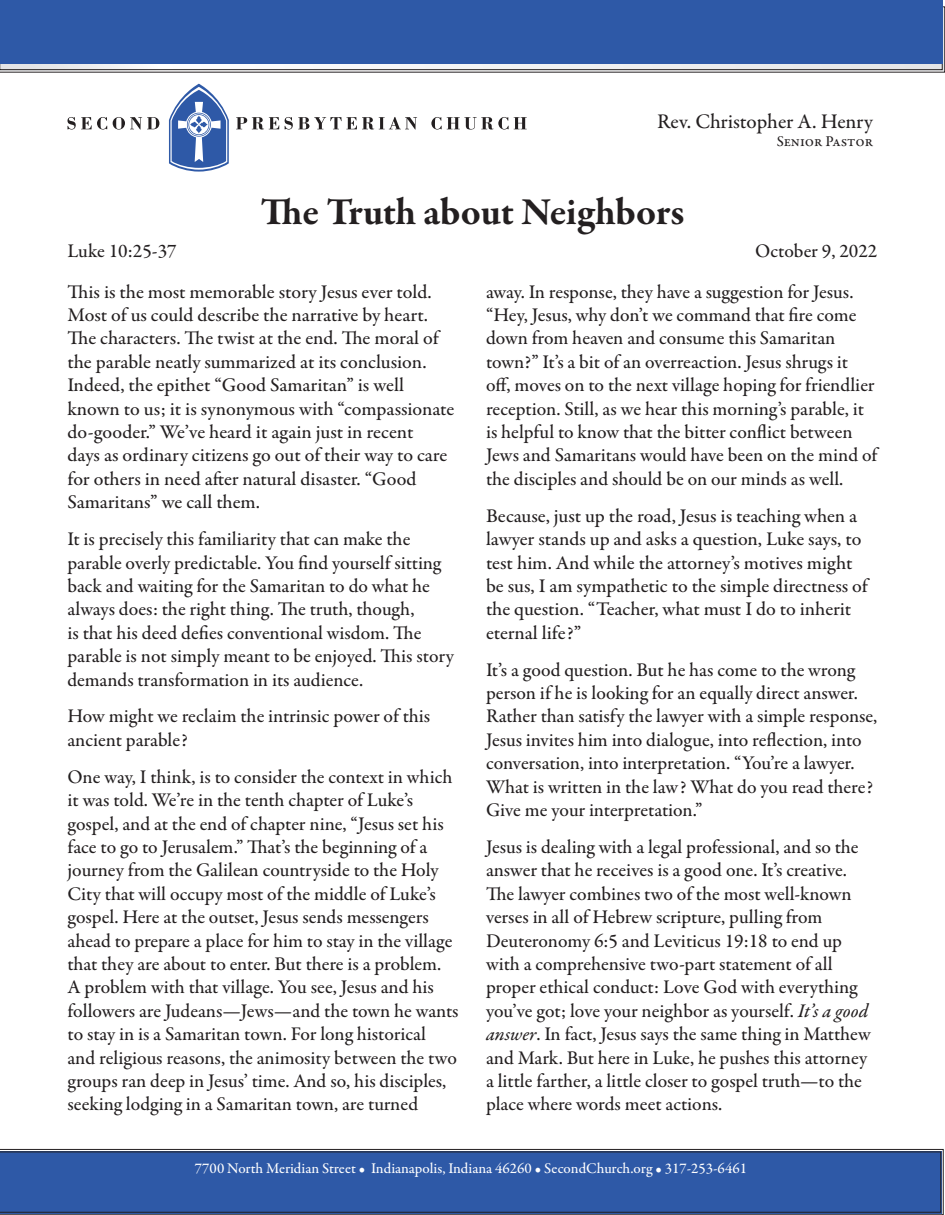
<style>
.page{position:relative;width:945px;height:1215px;background:#fff}
.page>*{position:absolute;margin:0;border:0;box-sizing:border-box;transform-origin:0 0}
.t1{font:700 39px "Garamond Premr Pro";letter-spacing:-.01em;color:#231f20}
.t2{font:500 21px "Garamond Premr Pro";letter-spacing:-.005em;color:#231f20}
.LIT_rack_body{font:500 19.5px/23.4px "Garamond Premr Pro";color:#231f20}
.t3{font:500 15px "Garamond Premr Pro";color:#fff}
.t4{font:500 15px "Garamond Premr Pro";letter-spacing:-.005em;color:#231f20}
.s1{font-family:"Garamond Premr Pro Med It";font-weight:400}
</style>
<div class="page">
<svg style="left:0;top:1149px;width:944px;height:66px"></svg>
<div style="left:0;top:1152px;width:941px;height:61px;background:#2e59a7"></div>
<svg style="left:0;top:6px;width:945px;height:67px"></svg>
<div style="left:0;top:9px;width:943px;height:61px;border:1px solid #231f20"></div>
<div style="left:0;top:0;width:944px;height:63px;background:#2e59a7"></div>
<svg style="left:68px;top:117px;width:39px;height:13px"></svg>
<svg style="left:113px;top:117px;width:46px;height:13px"></svg>
<svg style="left:236px;top:117px;width:43px;height:13px"></svg>
<svg style="left:285px;top:117px;width:132px;height:13px"></svg>
<svg style="left:431px;top:117px;width:96px;height:13px"></svg>
<svg style="left:169px;top:84px;width:60px;height:88px"></svg>
<p class="t2" style="left:657px;top:108px;width:217px">Rev. Christopher A. Henry</p>
<p class="t4" style="left:777px;top:132px;width:98px">Senior Pastor</p>
<p class="t1" style="left:261px;top:188px;width:425px">The Truth about Neighbors</p>
<p class="LIT_rack_body" style="left:68px;top:240px;width:111px">Luke 10:25-37</p>
<p class="LIT_rack_body" style="left:755px;top:240px;width:124px">October 9, 2022</p>
<p class="LIT_rack_body" style="left:68px;top:280px;width:388px">This is the most memorable story Jesus ever told.<br>Most of us could describe the narrative by heart.<br>The characters. The twist at the end. The moral of the parable neatly summarized at its conclusion.<br>Indeed, the epithet “Good Samaritan” is well known to us; it is synonymous with “compassionate do-gooder.” We’ve heard it again just in recent<br>days as ordinary citizens go out of their way to care for others in need after natural disaster. “Good Samaritans” we call them.</p>
<p class="LIT_rack_body" style="left:68px;top:528px;width:388px">It is precisely this familiarity that can make the parable overly predictable. You find yourself sitting back and waiting for the Samaritan to do what he always does: the right thing. The truth, though,<br>is that his deed defies conventional wisdom. The parable is not simply meant to be enjoyed. This story demands transformation in its audience.</p>
<p class="LIT_rack_body" style="left:68px;top:705px;width:364px">How might we reclaim the intrinsic power of this ancient parable?</p>
<p class="LIT_rack_body" style="left:68px;top:765px;width:393px">One way, I think, is to consider the context in which it was told. We’re in the tenth chapter of Luke’s gospel, and at the end of chapter nine, “Jesus set his face to go to Jerusalem.” That’s the beginning of a journey from the Galilean countryside to the Holy City that will occupy most of the middle of Luke’s gospel. Here at the outset, Jesus sends messengers ahead to prepare a place for him to stay in the village that they are about to enter. But there is a problem.<br>A problem with that village. You see, Jesus and his followers are Judeans—Jews—and the town he wants to stay in is a Samaritan town. For long historical and religious reasons, the animosity between the two groups ran deep in Jesus’ time. And so, his disciples, seeking lodging in a Samaritan town, are turned</p>
<p class="LIT_rack_body" style="left:486px;top:280px;width:393px">away. In response, they have a suggestion for Jesus. “Hey, Jesus, why don’t we command that fire come down from heaven and consume this Samaritan town?” It’s a bit of an overreaction. Jesus shrugs it off, moves on to the next village hoping for friendlier reception. Still, as we hear this morning’s parable, it is helpful to know that the bitter conflict between Jews and Samaritans would have been on the mind of the disciples and should be on our minds as well.</p>
<p class="LIT_rack_body" style="left:486px;top:504px;width:383px">Because, just up the road, Jesus is teaching when a lawyer stands up and asks a question, Luke says, to test him. And while the attorney’s motives might be sus, I am sympathetic to the simple directness of the question. “Teacher, what must I do to inherit eternal life?”</p>
<p class="LIT_rack_body" style="left:486px;top:658px;width:393px">It’s a good question. But he has come to the wrong person if he is looking for an equally direct answer.<br>Rather than satisfy the lawyer with a simple response, Jesus invites him into dialogue, into reflection, into conversation, into interpretation. “You’re a lawyer.<br>What is written in the law? What do you read there?<br>Give me your interpretation.”</p>
<p class="LIT_rack_body" style="left:486px;top:836px;width:386px">Jesus is dealing with a legal professional, and so the answer that he receives is a good one. It’s creative.<br>The lawyer combines two of the most well-known verses in all of Hebrew scripture, pulling from Deuteronomy 6:5 and Leviticus 19:18 to end up with a comprehensive two-part statement of all proper ethical conduct: Love God with everything you’ve got; love your neighbor as yourself. <span class="s1">It’s a good answer</span>. In fact, Jesus says the same thing in Matthew and Mark. But here in Luke, he pushes this attorney a little farther, a little closer to gospel truth—to the place where words meet actions.</p>
<p class="t3" style="left:195px;top:1159px;width:554px">7700 North Meridian Street • Indianapolis, Indiana 46260 • SecondChurch.org • 317-253-6461</p>
</div>
